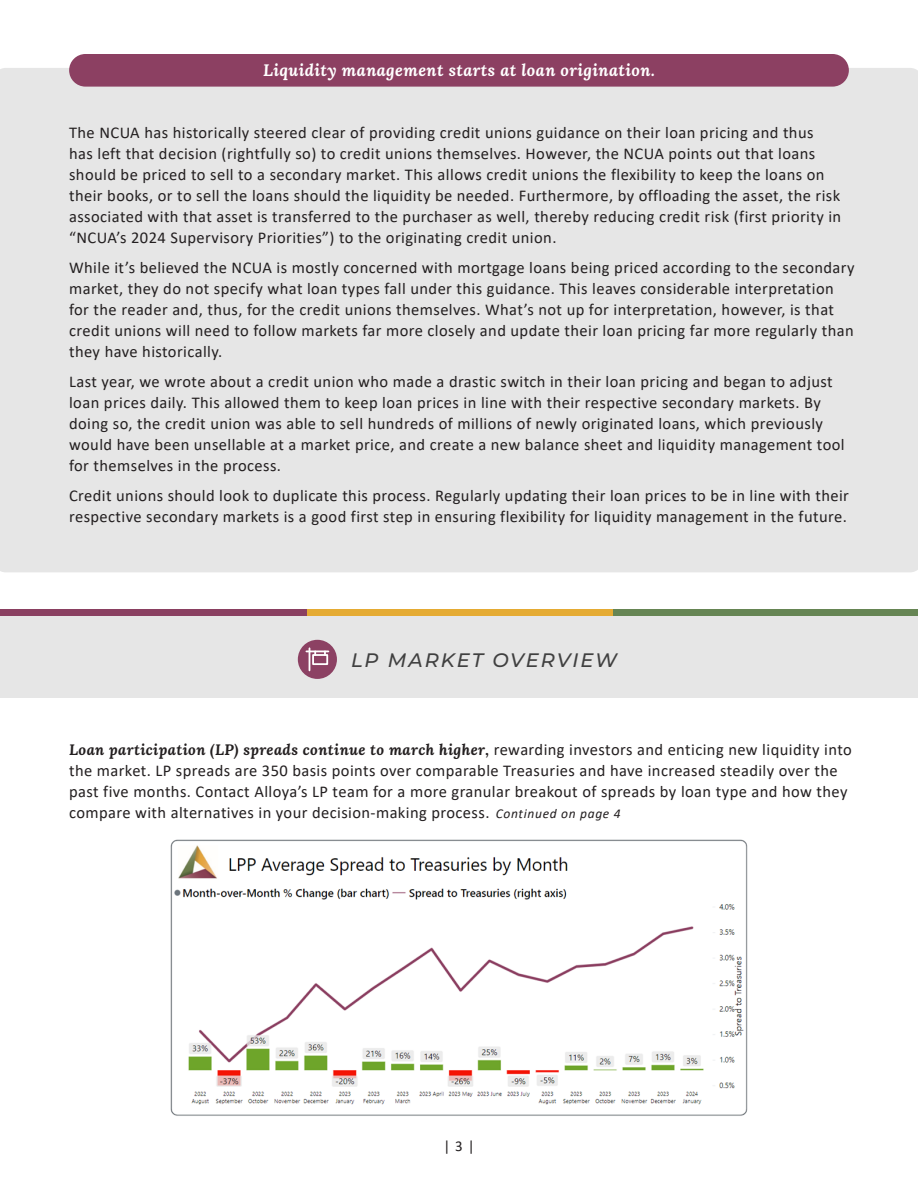
<style>
.page{position:relative;width:918px;height:1188px;background:#fff}
.page>*{position:absolute;margin:0;border:0;box-sizing:border-box;transform-origin:0 0}
.t1{font:italic 500 19.5px "Montserrat";letter-spacing:.1em;color:#404040}
.t2{font:16.5px/21px "Calibri";letter-spacing:.025em;color:#231f20}
.t3{font:italic 700 16.5px "Lora";letter-spacing:.025em;color:#fff}
.t4{font:italic 700 15px "Lora";letter-spacing:.025em;color:#231f20}
.t5{font:15px "Calibri";color:#231f20}
.t6{font:italic 13.5px "Calibri";letter-spacing:.05em;color:#231f20}
.s1{font-family:"Calibri";font-weight:400;font-style:normal;font-size:16.5px}
</style>
<div class="page">
<div style="left:0;top:68px;width:918px;height:504px;background:#e6e6e6"></div>
<div style="left:69px;top:54px;width:780px;height:33px;background:#8c4062;border-radius:16px"></div>
<div style="left:0;top:616px;width:918px;height:82px;background:#e6e6e6"></div>
<div style="left:298px;top:640px;width:39px;height:39px;background:#8c4163;border-radius:50%"></div>
<svg style="left:306px;top:648px;width:22px;height:22px"></svg>
<div style="left:0;top:609px;width:307px;height:7px;background:#8a4061"></div>
<div style="left:307px;top:609px;width:307px;height:7px;background:#e5ab33"></div>
<div style="left:614px;top:609px;width:304px;height:7px;background:#668554"></div>
<img style="left:170px;top:839px;width:578px;height:277px">
<p class="t3" style="left:263px;top:59px;width:393px">Liquidity management starts at loan origination.</p>
<p class="t2" style="left:69px;top:121px;width:774px">The NCUA has historically steered clear of providing credit unions guidance on their loan pricing and thus has left that decision (rightfully so) to credit unions themselves. However, the NCUA points out that loans should be priced to sell to a secondary market. This allows credit unions the flexibility to keep the loans on their books, or to sell the loans should the liquidity be needed. Furthermore, by offloading the asset, the risk associated with that asset is transferred to the purchaser as well, thereby reducing credit risk (first priority in “NCUA’s 2024 Supervisory Priorities”) to the originating credit union.</p>
<p class="t2" style="left:69px;top:256px;width:787px">While it’s believed the NCUA is mostly concerned with mortgage loans being priced according to the secondary market, they do not specify what loan types fall under this guidance. This leaves considerable interpretation for the reader and, thus, for the credit unions themselves. What’s not up for interpretation, however, is that credit unions will need to follow markets far more closely and update their loan pricing far more regularly than they have historically.</p>
<p class="t2" style="left:69px;top:370px;width:777px">Last year, we wrote about a credit union who made a drastic switch in their loan pricing and began to adjust loan prices daily. This allowed them to keep loan prices in line with their respective secondary markets. By doing so, the credit union was able to sell hundreds of millions of newly originated loans, which previously would have been unsellable at a market price, and create a new balance sheet and liquidity management tool for themselves in the process.</p>
<p class="t2" style="left:69px;top:484px;width:781px">Credit unions should look to duplicate this process. Regularly updating their loan prices to be in line with their respective secondary markets is a good first step in ensuring flexibility for liquidity management in the future.</p>
<p class="t1" style="left:351px;top:647px;width:268px">LP MARKET OVERVIEW</p>
<p class="t4" style="left:69px;top:739px;width:784px">Loan participation (LP) spreads continue to march higher, <span class="s1">rewarding investors and enticing new liquidity into</span></p>
<p class="t2" style="left:69px;top:759px;width:780px">the market. LP spreads are 350 basis points over comparable Treasuries and have increased steadily over the past five months. Contact Alloya’s LP team for a more granular breakout of spreads by loan type and how they compare with alternatives in your decision-making process.</p>
<p class="t6" style="left:496px;top:804px;width:126px">Continued on page 4</p>
<p class="t5" style="left:443px;top:1136px;width:33px">| 3 |</p>
</div>
